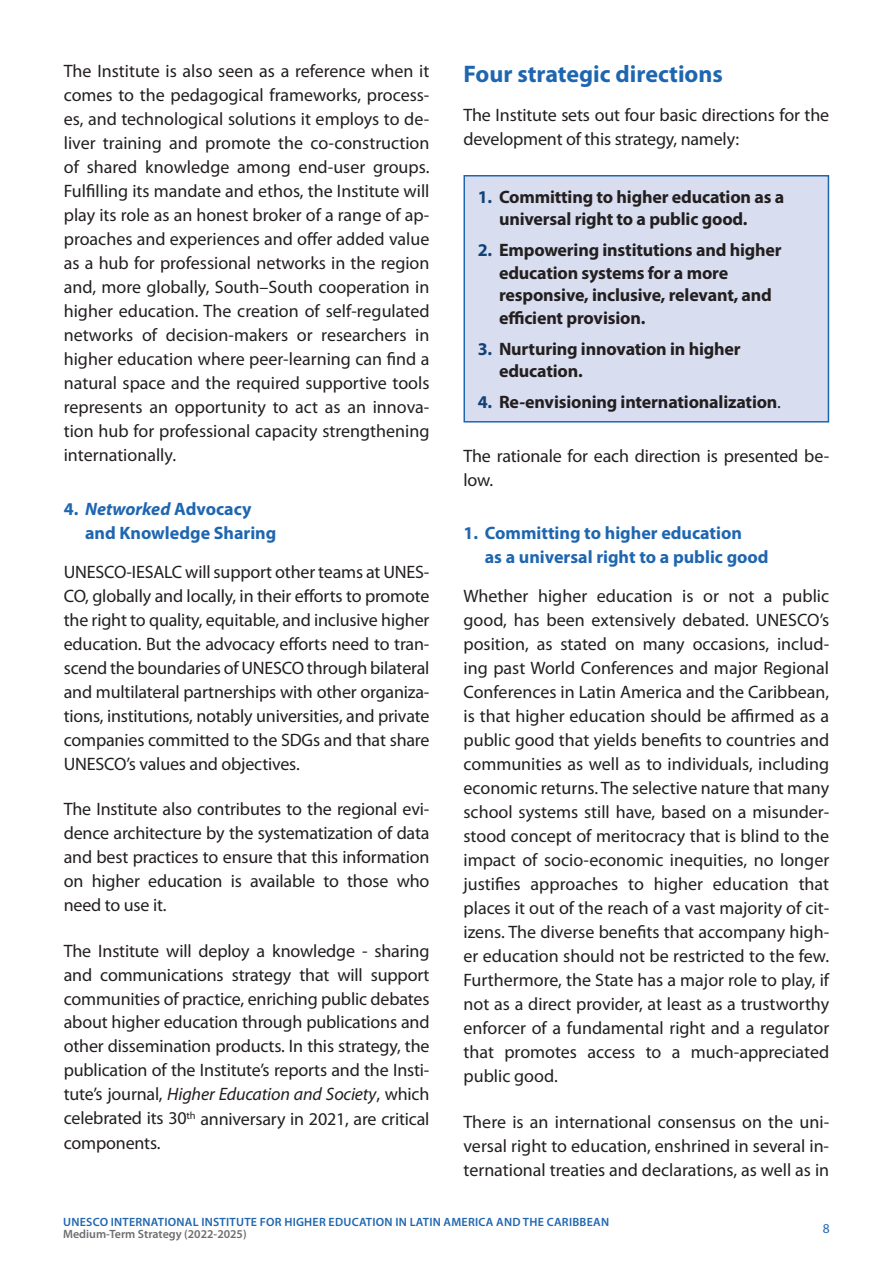
<style>
.page{position:relative;width:893px;height:1263px;background:#fff}
.page>*{position:absolute;margin:0;border:0;box-sizing:border-box;transform-origin:0 0}
.t1{font:700 24px "Myriad Pro";color:#1f66b0}
.t2{font:18px/24px "Myriad Pro";letter-spacing:-.01em;color:#231f20;text-align:justify}
.t3{font:700 18px/22.5px "Myriad Pro";letter-spacing:-.01em;color:#231f20}
.t4{font:700 18px/24px "Myriad Pro";color:#1f66b0}
.t5{font:13.5px "Myriad Pro";color:#1f66b0}
.t6{font:600 12px "Myriad Pro";letter-spacing:.02em;color:#1f66b0}
.t7{font:600 12px "Myriad Pro";color:#6c6d70}
.s1{font-style:italic}
.s2{color:#124279}
.s3{font-weight:400}
</style>
<div class="page">
<div style="left:464px;top:176px;width:364px;height:246px;background:#d8deef"></div>
<div style="left:463px;top:175px;width:366px;height:247px;border:2px solid #1f66b0"></div>
<p class="t2" style="left:64px;top:60px;width:367px">The Institute is also seen as a reference when it comes to the pedagogical frameworks, process&shy;es, and technological solutions it employs to de&shy;liver training and promote the co-construction of shared knowledge among end-user groups.<br>Fulfilling its mandate and ethos, the Institute will play its role as an honest broker of a range of ap&shy;proaches and experiences and offer added value as a hub for professional networks in the region and, more globally, South–South cooperation in higher education. The creation of self-regulated networks of decision-makers or researchers in higher education where peer-learning can find a natural space and the required supportive tools represents an opportunity to act as an innova&shy;tion hub for professional capacity strengthening internationally.</p>
<p class="t4" style="left:85px;top:497px;width:193px;text-indent:-21px">4. <span class="s1">Networked</span> Advocacy and Knowledge Sharing</p>
<p class="t2" style="left:64px;top:560px;width:367px">UNESCO-IESALC will support other teams at UNES-CO, globally and locally, in their efforts to promote the right to quality, equitable, and inclusive higher education. But the advocacy efforts need to tran&shy;scend the boundaries of UNESCO through bilateral and multilateral partnerships with other organiza&shy;tions, institutions, notably universities, and private companies committed to the SDGs and that share UNESCO’s values and objectives.</p>
<p class="t2" style="left:64px;top:797px;width:367px">The Institute also contributes to the regional evi&shy;dence architecture by the systematization of data and best practices to ensure that this information on higher education is available to those who need to use it.</p>
<p class="t2" style="left:64px;top:939px;width:367px">The Institute will deploy a knowledge - sharing and communications strategy that will support communities of practice, enriching public debates about higher education through publications and other dissemination products. In this strategy, the publication of the Institute’s reports and the Insti&shy;tute’s journal, <span class="s1">Higher Education and Society</span>, which celebrated its 30<sup>th</sup> anniversary in 2021, are critical components.</p>
<h1 class="t1" style="left:463px;top:60px;width:261px">Four strategic directions</h1>
<p class="t2" style="left:463px;top:103px;width:367px">The Institute sets out four basic directions for the development of this strategy, namely:</p>
<p class="t3" style="left:499px;top:186px;width:287px;text-indent:-21px"><span class="s2">1.</span> Committing to higher education as a universal right to a public good.</p>
<p class="t3" style="left:499px;top:239px;width:284px;text-indent:-21px"><span class="s2">2.</span> Empowering institutions and higher education systems for a more responsive, inclusive, relevant, and efficient provision.</p>
<p class="t3" style="left:499px;top:338px;width:243px;text-indent:-21px"><span class="s2">3.</span> Nurturing innovation in higher education.</p>
<p class="t3" style="left:478px;top:391px;width:305px"><span class="s2">4.</span> Re-envisioning internationalization<span class="s3">.</span></p>
<p class="t2" style="left:463px;top:444px;width:367px">The rationale for each direction is presented be&shy;low.</p>
<p class="t4" style="left:485px;top:522px;width:285px;text-indent:-21px">1. Committing to higher education<br>as a universal right to a public good</p>
<p class="t2" style="left:463px;top:585px;width:367px">Whether higher education is or not a public good, has been extensively debated. UNESCO’s position, as stated on many occasions, includ&shy;ing past World Conferences and major Regional Conferences in Latin America and the Caribbean, is that higher education should be affirmed as a public good that yields benefits to countries and communities as well as to individuals, including economic returns. The selective nature that many school systems still have, based on a misunder&shy;stood concept of meritocracy that is blind to the impact of socio-economic inequities, no longer justifies approaches to higher education that places it out of the reach of a vast majority of cit&shy;izens. The diverse benefits that accompany high&shy;er education should not be restricted to the few.<br>Furthermore, the State has a major role to play, if not as a direct provider, at least as a trustworthy enforcer of a fundamental right and a regulator that promotes access to a much-appreciated public good.</p>
<p class="t2" style="left:463px;top:1110px;width:367px">There is an international consensus on the uni&shy;versal right to education, enshrined in several in&shy;ternational treaties and declarations, as well as in</p>
<p class="t6" style="left:63px;top:1216px;width:547px">UNESCO INTERNATIONAL INSTITUTE FOR HIGHER EDUCATION IN LATIN AMERICA AND THE CARIBBEAN</p>
<p class="t7" style="left:63px;top:1228px;width:185px">Medium-Term Strategy (2022-2025)</p>
<p class="t5" style="left:823px;top:1221px;width:8px">8</p>
</div>
